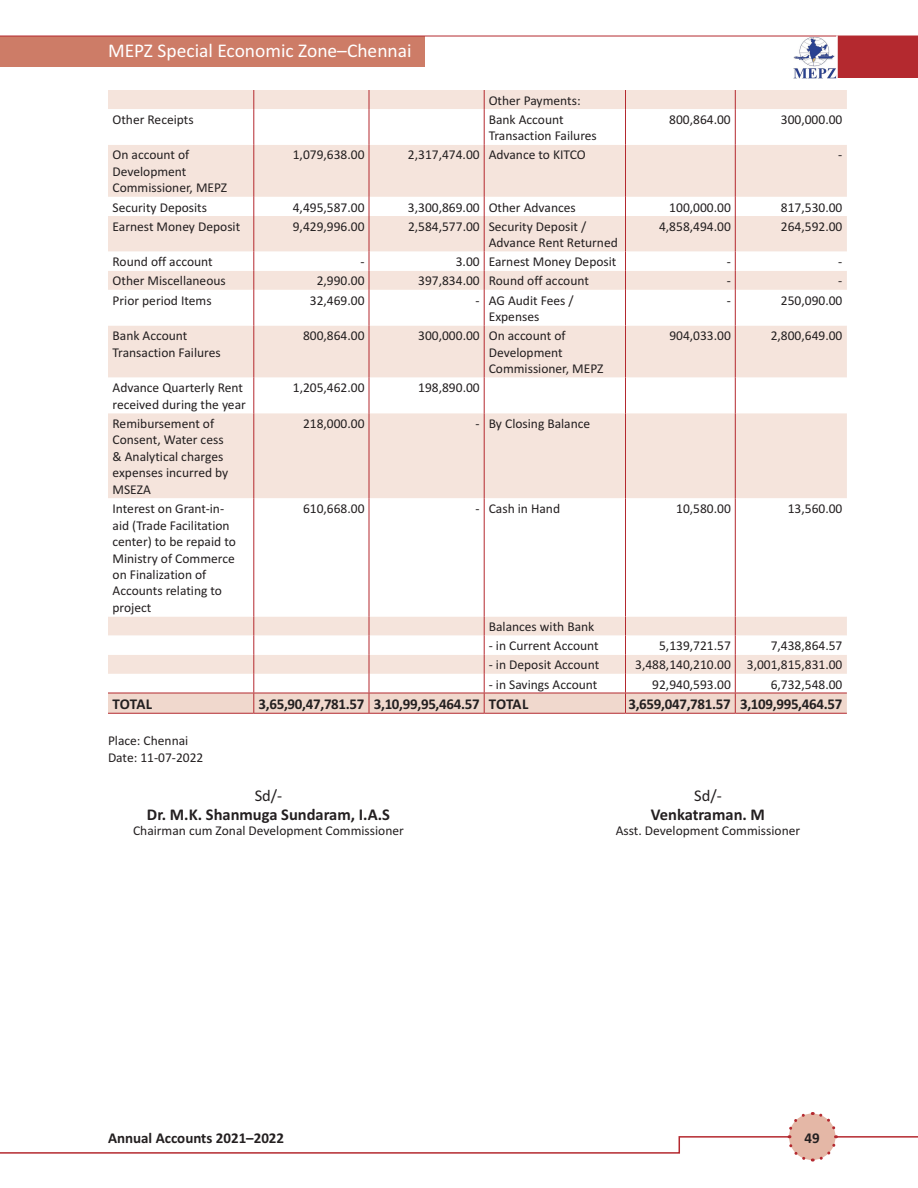
<style>
.page{position:relative;width:918px;height:1188px;background:#fff}
.page>*{position:absolute;margin:0;border:0;box-sizing:border-box;transform-origin:0 0}
.t1{font:19.5px "Calibri";color:#fff}
.t2{font:700 16.5px "Calibri";color:#231f20}
.t3{font:16.5px "Calibri";color:#231f20}
.t4{font:700 15px "Calibri";letter-spacing:-.02em;color:#231f20}
.t5{font:700 15px "Calibri";color:#231f20}
.t6{font:13.5px/16.5px "Calibri";color:#231f20}
</style>
<div class="page">
<div style="left:0;top:36px;width:425px;height:31px;background:#cd7c67"></div>
<div style="left:838px;top:36px;width:80px;height:42px;background:#b4292f"></div>
<img style="left:793px;top:37px;width:43px;height:42px">
<svg style="left:0;top:1112px;width:918px;height:50px"></svg>
<hr style="left:0;top:36px;width:918px;height:1px;background:#b4292f">
<hr style="left:836px;top:35px;width:2px;height:43px;background:#fff">
<div style="left:108px;top:90px;width:739px;height:19px;background:#f5e4dc"></div>
<svg style="left:108px;top:109px;width:739px;height:507px"></svg>
<svg style="left:253px;top:90px;width:1px;height:19px"></svg>
<svg style="left:369px;top:90px;width:1px;height:19px"></svg>
<svg style="left:484px;top:90px;width:1px;height:19px"></svg>
<svg style="left:625px;top:90px;width:1px;height:19px"></svg>
<svg style="left:735px;top:90px;width:1px;height:19px"></svg>
<hr style="left:253px;top:109px;width:1px;height:36px;background:#b4292f">
<hr style="left:369px;top:109px;width:1px;height:36px;background:#b4292f">
<hr style="left:484px;top:109px;width:1px;height:36px;background:#b4292f">
<hr style="left:625px;top:109px;width:1px;height:36px;background:#b4292f">
<hr style="left:735px;top:109px;width:1px;height:36px;background:#b4292f">
<hr style="left:253px;top:145px;width:1px;height:52px;background:#b4292f">
<hr style="left:369px;top:145px;width:1px;height:52px;background:#b4292f">
<hr style="left:484px;top:145px;width:1px;height:52px;background:#b4292f">
<hr style="left:625px;top:145px;width:1px;height:52px;background:#b4292f">
<hr style="left:735px;top:145px;width:1px;height:52px;background:#b4292f">
<svg style="left:253px;top:197px;width:1px;height:19px"></svg>
<svg style="left:369px;top:197px;width:1px;height:19px"></svg>
<svg style="left:484px;top:197px;width:1px;height:19px"></svg>
<svg style="left:625px;top:197px;width:1px;height:19px"></svg>
<svg style="left:735px;top:197px;width:1px;height:19px"></svg>
<hr style="left:253px;top:216px;width:1px;height:36px;background:#b4292f">
<hr style="left:369px;top:216px;width:1px;height:36px;background:#b4292f">
<hr style="left:484px;top:216px;width:1px;height:36px;background:#b4292f">
<hr style="left:625px;top:216px;width:1px;height:36px;background:#b4292f">
<hr style="left:735px;top:216px;width:1px;height:36px;background:#b4292f">
<svg style="left:253px;top:252px;width:1px;height:38px"></svg>
<svg style="left:369px;top:252px;width:1px;height:38px"></svg>
<svg style="left:484px;top:252px;width:1px;height:38px"></svg>
<svg style="left:625px;top:252px;width:1px;height:38px"></svg>
<svg style="left:735px;top:252px;width:1px;height:38px"></svg>
<hr style="left:253px;top:290px;width:1px;height:36px;background:#b4292f">
<hr style="left:369px;top:290px;width:1px;height:36px;background:#b4292f">
<hr style="left:484px;top:290px;width:1px;height:36px;background:#b4292f">
<hr style="left:625px;top:290px;width:1px;height:36px;background:#b4292f">
<hr style="left:735px;top:290px;width:1px;height:36px;background:#b4292f">
<hr style="left:253px;top:326px;width:1px;height:52px;background:#b4292f">
<hr style="left:369px;top:326px;width:1px;height:52px;background:#b4292f">
<hr style="left:484px;top:326px;width:1px;height:52px;background:#b4292f">
<hr style="left:625px;top:326px;width:1px;height:52px;background:#b4292f">
<hr style="left:735px;top:326px;width:1px;height:52px;background:#b4292f">
<hr style="left:253px;top:378px;width:1px;height:35px;background:#b4292f">
<hr style="left:369px;top:378px;width:1px;height:35px;background:#b4292f">
<hr style="left:484px;top:378px;width:1px;height:35px;background:#b4292f">
<hr style="left:625px;top:378px;width:1px;height:35px;background:#b4292f">
<hr style="left:735px;top:378px;width:1px;height:35px;background:#b4292f">
<hr style="left:253px;top:413px;width:1px;height:85px;background:#b4292f">
<hr style="left:369px;top:413px;width:1px;height:85px;background:#b4292f">
<hr style="left:484px;top:413px;width:1px;height:85px;background:#b4292f">
<hr style="left:625px;top:413px;width:1px;height:85px;background:#b4292f">
<hr style="left:735px;top:413px;width:1px;height:85px;background:#b4292f">
<hr style="left:253px;top:498px;width:1px;height:118px;background:#b4292f">
<hr style="left:369px;top:498px;width:1px;height:118px;background:#b4292f">
<hr style="left:484px;top:498px;width:1px;height:118px;background:#b4292f">
<hr style="left:625px;top:498px;width:1px;height:118px;background:#b4292f">
<hr style="left:735px;top:498px;width:1px;height:118px;background:#b4292f">
<svg style="left:108px;top:616px;width:739px;height:97px"></svg>
<hr style="left:108px;top:713px;width:146px;height:1px;background:#b4292f">
<hr style="left:254px;top:713px;width:115px;height:1px;background:#b4292f">
<hr style="left:369px;top:713px;width:115px;height:1px;background:#b4292f">
<hr style="left:484px;top:713px;width:141px;height:1px;background:#b4292f">
<hr style="left:626px;top:713px;width:109px;height:1px;background:#b4292f">
<hr style="left:735px;top:713px;width:112px;height:1px;background:#b4292f">
<h1 class="t1" style="left:108px;top:38px;width:305px">MEPZ Special Economic Zone–Chennai</h1>
<p class="t6" style="left:489px;top:91px;width:93px">Other Payments:</p>
<p class="t6" style="left:112px;top:110px;width:83px">Other Receipts</p>
<p class="t6" style="left:489px;top:110px;width:110px">Bank Account<br>Transaction Failures</p>
<p class="t6" style="left:669px;top:110px;width:63px">800,864.00</p>
<p class="t6" style="left:781px;top:110px;width:63px">300,000.00</p>
<p class="t6" style="left:113px;top:146px;width:116px">On account of<br>Development<br>Commissioner, MEPZ</p>
<p class="t6" style="left:293px;top:146px;width:73px">1,079,638.00</p>
<p class="t6" style="left:408px;top:146px;width:179px">2,317,474.00 Advance to KITCO</p>
<p class="t6" style="left:838px;top:146px;width:6px">-</p>
<p class="t6" style="left:113px;top:198px;width:96px">Security Deposits</p>
<p class="t6" style="left:293px;top:198px;width:73px">4,495,587.00</p>
<p class="t6" style="left:408px;top:198px;width:169px">3,300,869.00 Other Advances</p>
<p class="t6" style="left:669px;top:198px;width:63px">100,000.00</p>
<p class="t6" style="left:781px;top:198px;width:63px">817,530.00</p>
<p class="t6" style="left:113px;top:217px;width:129px">Earnest Money Deposit</p>
<p class="t6" style="left:293px;top:217px;width:73px">9,429,996.00</p>
<p class="t6" style="left:489px;top:217px;width:131px;text-indent:-81px">2,584,577.00 Security Deposit /<br>Advance Rent Returned</p>
<p class="t6" style="left:659px;top:217px;width:73px">4,858,494.00</p>
<p class="t6" style="left:781px;top:217px;width:63px">264,592.00</p>
<p class="t6" style="left:113px;top:253px;width:102px">Round off account</p>
<p class="t6" style="left:360px;top:253px;width:6px">-</p>
<p class="t6" style="left:456px;top:253px;width:162px">3.00 Earnest Money Deposit</p>
<p class="t6" style="left:727px;top:253px;width:6px">-</p>
<p class="t6" style="left:838px;top:253px;width:6px">-</p>
<p class="t6" style="left:113px;top:272px;width:115px">Other Miscellaneous</p>
<p class="t6" style="left:317px;top:272px;width:49px">2,990.00</p>
<p class="t6" style="left:418px;top:272px;width:172px">397,834.00 Round off account</p>
<p class="t6" style="left:727px;top:272px;width:6px">-</p>
<p class="t6" style="left:838px;top:272px;width:6px">-</p>
<p class="t6" style="left:113px;top:291px;width:101px">Prior period Items</p>
<p class="t6" style="left:310px;top:291px;width:56px">32,469.00</p>
<p class="t6" style="left:489px;top:291px;width:86px;text-indent:-13px">- AG Audit Fees /<br>Expenses</p>
<p class="t6" style="left:727px;top:291px;width:6px">-</p>
<p class="t6" style="left:781px;top:291px;width:63px">250,090.00</p>
<p class="t6" style="left:113px;top:327px;width:110px">Bank Account<br>Transaction Failures</p>
<p class="t6" style="left:303px;top:327px;width:63px">800,864.00</p>
<p class="t6" style="left:489px;top:327px;width:116px;text-indent:-71px">300,000.00 On account of<br>Development<br>Commissioner, MEPZ</p>
<p class="t6" style="left:669px;top:327px;width:63px">904,033.00</p>
<p class="t6" style="left:771px;top:327px;width:73px">2,800,649.00</p>
<p class="t6" style="left:113px;top:379px;width:135px">Advance Quarterly Rent received during the year</p>
<p class="t6" style="left:293px;top:379px;width:73px">1,205,462.00</p>
<p class="t6" style="left:418px;top:379px;width:63px">198,890.00</p>
<p class="t6" style="left:113px;top:415px;width:117px">Remibursement of<br>Consent, Water cess &amp; Analytical charges expenses incurred by<br>MSEZA</p>
<p class="t6" style="left:303px;top:414px;width:63px">218,000.00</p>
<p class="t6" style="left:476px;top:414px;width:116px">- By Closing Balance</p>
<p class="t6" style="left:113px;top:500px;width:125px">Interest on Grant-in&shy;aid (Trade Facilitation center) to be repaid to<br>Ministry of Commerce on Finalization of<br>Accounts relating to project</p>
<p class="t6" style="left:303px;top:500px;width:63px">610,668.00</p>
<p class="t6" style="left:476px;top:500px;width:86px">- Cash in Hand</p>
<p class="t6" style="left:676px;top:500px;width:56px">10,580.00</p>
<p class="t6" style="left:788px;top:500px;width:56px">13,560.00</p>
<p class="t6" style="left:489px;top:618px;width:107px">Balances with Bank</p>
<p class="t6" style="left:489px;top:637px;width:112px">- in Current Account</p>
<p class="t6" style="left:659px;top:637px;width:73px">5,139,721.57</p>
<p class="t6" style="left:771px;top:637px;width:73px">7,438,864.57</p>
<p class="t6" style="left:489px;top:656px;width:112px">- in Deposit Account</p>
<p class="t6" style="left:635px;top:656px;width:209px">3,488,140,210.00 3,001,815,831.00</p>
<p class="t6" style="left:489px;top:675px;width:110px">- in Savings Account</p>
<p class="t6" style="left:652px;top:675px;width:80px">92,940,593.00</p>
<p class="t6" style="left:771px;top:675px;width:73px">6,732,548.00</p>
<p class="t4" style="left:113px;top:693px;width:41px">TOTAL</p>
<p class="t4" style="left:259px;top:693px;width:271px">3,65,90,47,781.57 3,10,99,95,464.57 TOTAL</p>
<p class="t4" style="left:628px;top:693px;width:215px">3,659,047,781.57 3,109,995,464.57</p>
<p class="t6" style="left:108px;top:732px;width:97px">Place: Chennai<br>Date: 11-07-2022</p>
<p class="t3" style="left:255px;top:785px;width:29px">Sd/-</p>
<p class="t3" style="left:694px;top:785px;width:29px">Sd/-</p>
<p class="t2" style="left:147px;top:803px;width:245px">Dr. M.K. Shanmuga Sundaram, I.A.S</p>
<p class="t2" style="left:651px;top:803px;width:116px">Venkatraman. M</p>
<p class="t6" style="left:133px;top:822px;width:272px">Chairman cum Zonal Development Commissioner</p>
<p class="t6" style="left:616px;top:822px;width:186px">Asst. Development Commissioner</p>
<p class="t5" style="left:108px;top:1128px;width:178px">Annual Accounts 2021–2022</p>
<p class="t4" style="left:805px;top:1127px;width:17px">49</p>
</div>
